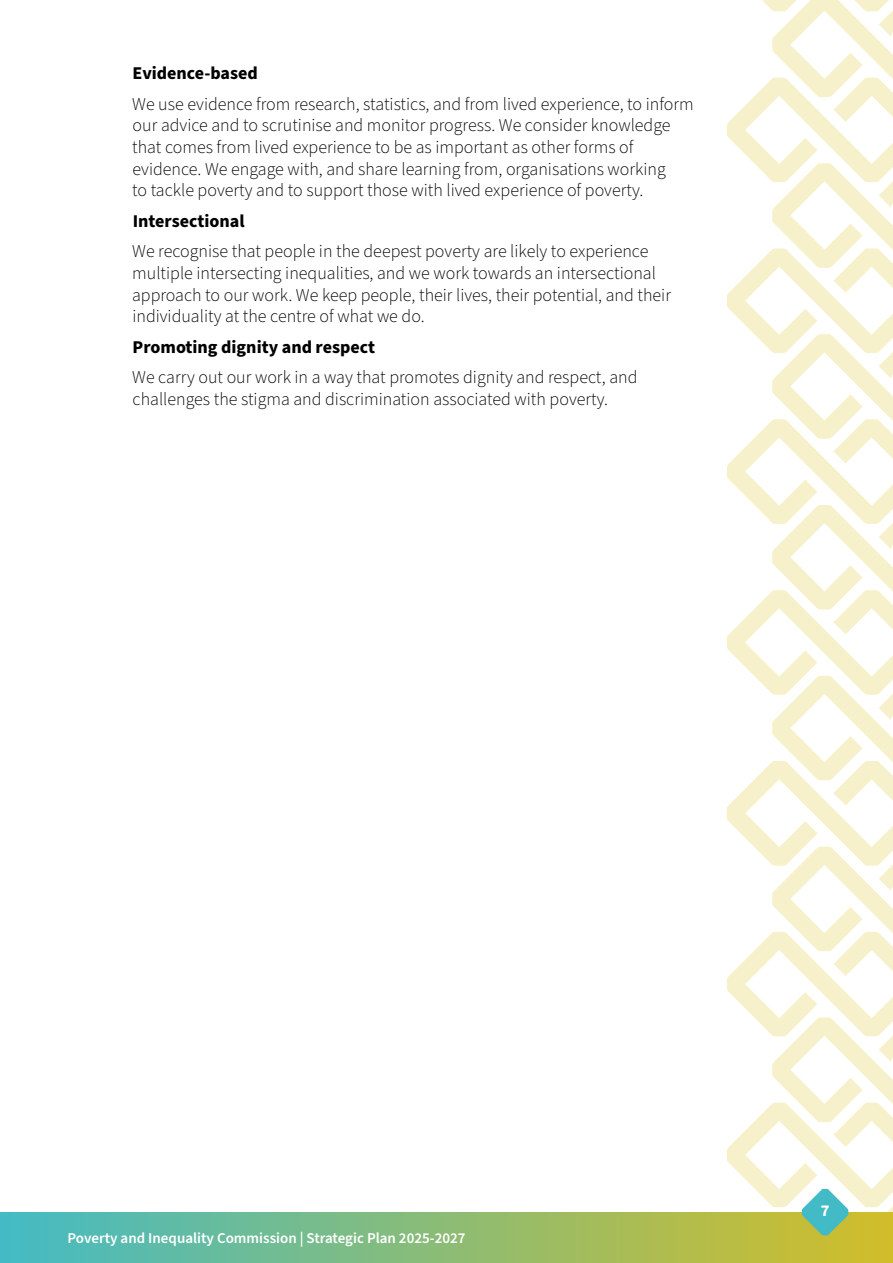
<style>
.page{position:relative;width:893px;height:1263px;background:#fff}
.page>*{position:absolute;margin:0;border:0;box-sizing:border-box;transform-origin:0 0}
.H3_-_Sub_sub_head_12_14_4_Bold{font:300 18px/21.6px "Source Sans Pro";color:#000}
.H3_-_Sub_sub_head_12_14_4_Bold-2{font:700 18px "Source Sans Pro";color:#000}
.t1{font:700 16.5px "Source Sans Pro";color:#fff}
.t2{font:600 15px "Source Sans Pro";color:#fff}
</style>
<div class="page">
<svg style="left:0;top:1236px;width:727px;height:27px;background:#7ebb83"></svg>
<svg style="left:0;top:1213px;width:727px;height:23px;background:#7ebb83"></svg>
<svg style="left:727px;top:0;width:166px;height:1263px"></svg>
<h3 class="H3_-_Sub_sub_head_12_14_4_Bold-2" style="left:133px;top:61px;width:127px">Evidence-based</h3>
<h3 class="H3_-_Sub_sub_head_12_14_4_Bold" style="left:132px;top:94px;width:563px">We use evidence from research, statistics, and from lived experience, to inform our advice and to scrutinise and monitor progress. We consider knowledge that comes from lived experience to be as important as other forms of evidence. We engage with, and share learning from, organisations working<br>to tackle poverty and to support those with lived experience of poverty.</h3>
<h3 class="H3_-_Sub_sub_head_12_14_4_Bold-2" style="left:133px;top:209px;width:113px">Intersectional</h3>
<h3 class="H3_-_Sub_sub_head_12_14_4_Bold" style="left:132px;top:241px;width:540px">We recognise that people in the deepest poverty are likely to experience multiple intersecting inequalities, and we work towards an intersectional approach to our work. We keep people, their lives, their potential, and their individuality at the centre of what we do.</h3>
<h3 class="H3_-_Sub_sub_head_12_14_4_Bold-2" style="left:133px;top:335px;width:244px">Promoting dignity and respect</h3>
<h3 class="H3_-_Sub_sub_head_12_14_4_Bold" style="left:132px;top:367px;width:507px">We carry out our work in a way that promotes dignity and respect, and challenges the stigma and discrimination associated with poverty.</h3>
<p class="t2" style="left:68px;top:1228px;width:399px">Poverty and Inequality Commission | Strategic Plan 2025-2027</p>
<p class="t1" style="left:821px;top:1199px;width:10px">7</p>
</div>
